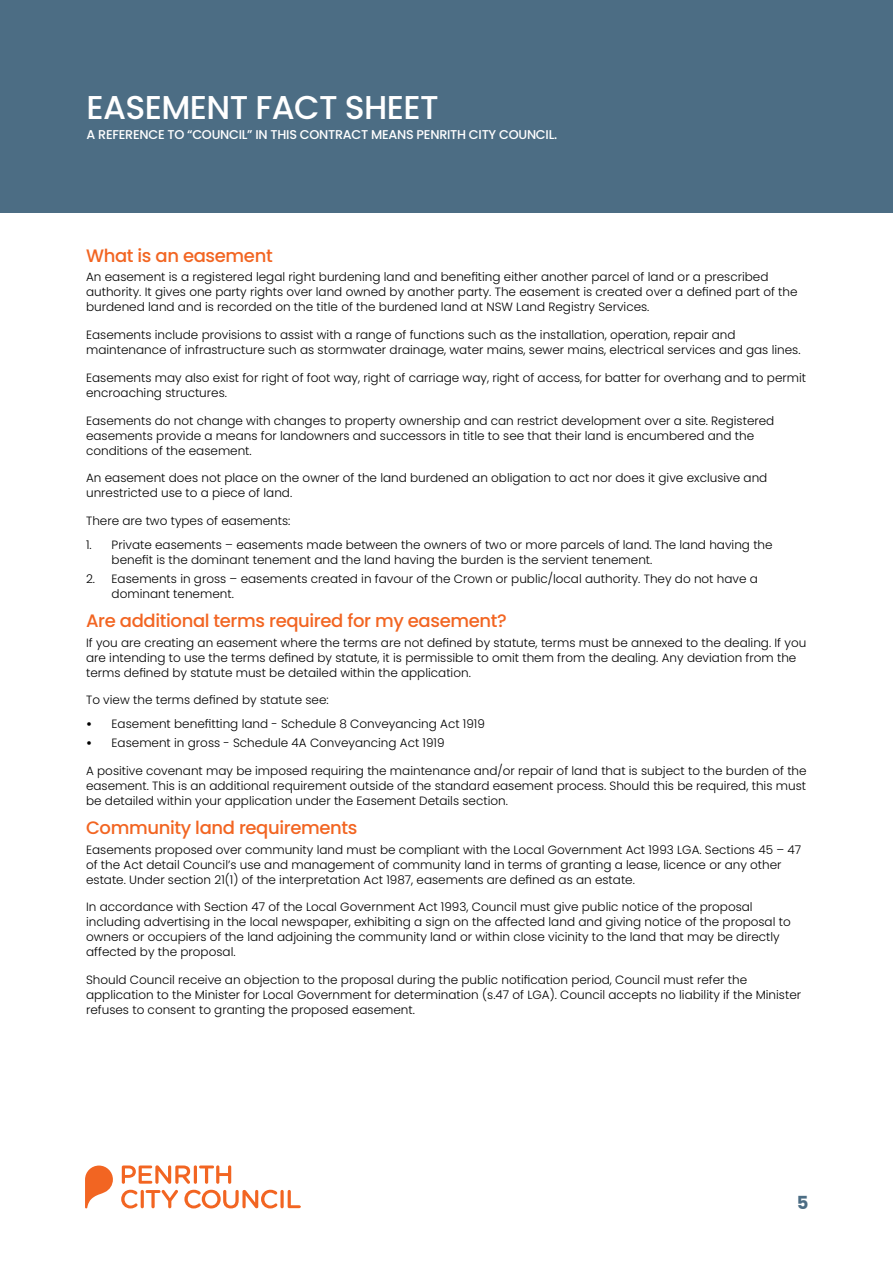
<style>
.page{position:relative;width:893px;height:1263px;background:#fff}
.page>*{position:absolute;margin:0;border:0;box-sizing:border-box;transform-origin:0 0}
.t1{font:500 33px "Poppins";letter-spacing:-.02em;color:#fff}
.Section_Sub_Heading{font:500 18px "Poppins";letter-spacing:-.02em;color:#f26522}
.t2{font:700 18px "Poppins";color:#4c6d84}
.t3{font:500 12.75px "Poppins";letter-spacing:-.02em;color:#fff}
.Section_Body_Text{font:300 12px/15px "Poppins";color:#000}
.s1{font-weight:700}
</style>
<div class="page">
<svg style="left:122px;top:1165px;width:109px;height:19px"></svg>
<svg style="left:121px;top:1190px;width:180px;height:18px"></svg>
<svg style="left:85px;top:1165px;width:28px;height:43px"></svg>
<div style="left:0;top:0;width:893px;height:213px;background:#4c6d84"></div>
<h1 class="t1" style="left:87px;top:88px;width:354px">EASEMENT FACT SHEET</h1>
<p class="t3" style="left:87px;top:127px;width:472px">A REFERENCE TO “COUNCIL” IN THIS CONTRACT MEANS PENRITH CITY COUNCIL.</p>
<p class="Section_Sub_Heading" style="left:86px;top:245px;width:188px">What is an easement</p>
<p class="Section_Body_Text" style="left:86px;top:270px;width:713px">An easement is a registered legal right burdening land and benefiting either another parcel of land or a prescribed authority. It gives one party rights over land owned by another party. The easement is created over a defined part of the burdened land and is recorded on the title of the burdened land at NSW Land Registry Services.</p>
<p class="Section_Body_Text" style="left:86px;top:327px;width:716px">Easements include provisions to assist with a range of functions such as the installation, operation, repair and maintenance of infrastructure such as stormwater drainage, water mains, sewer mains, electrical services and gas lines.</p>
<p class="Section_Body_Text" style="left:86px;top:370px;width:722px">Easements may also exist for right of foot way, right of carriage way, right of access, for batter for overhang and to permit encroaching structures.</p>
<p class="Section_Body_Text" style="left:86px;top:413px;width:690px">Easements do not change with changes to property ownership and can restrict development over a site. Registered easements provide a means for landowners and successors in title to see that their land is encumbered and the conditions of the easement.</p>
<p class="Section_Body_Text" style="left:86px;top:471px;width:683px">An easement does not place on the owner of the land burdened an obligation to act nor does it give exclusive and unrestricted use to a piece of land.</p>
<p class="Section_Body_Text" style="left:86px;top:513px;width:206px">There are two types of easements:</p>
<p class="Section_Body_Text" style="left:112px;top:537px;width:662px;text-indent:-26px">1. Private easements – easements made between the owners of two or more parcels of land. The land having the benefit is the dominant tenement and the land having the burden is the servient tenement.</p>
<p class="Section_Body_Text" style="left:112px;top:571px;width:648px;text-indent:-26px">2. Easements in gross – easements created in favour of the Crown or public/local authority. They do not have a dominant tenement.</p>
<p class="Section_Sub_Heading" style="left:86px;top:610px;width:422px">Are additional terms required for my easement?</p>
<p class="Section_Body_Text" style="left:86px;top:635px;width:722px">If you are creating an easement where the terms are not defined by statute, terms must be annexed to the dealing. If you are intending to use the terms defined by statute, it is permissible to omit them from the dealing. Any deviation from the terms defined by statute must be detailed within the application.</p>
<p class="Section_Body_Text" style="left:86px;top:693px;width:244px">To view the terms defined by statute see:</p>
<p class="Section_Body_Text" style="left:86px;top:716px;width:400px"><span class="s1">•</span> Easement benefitting land - Schedule 8 Conveyancing Act 1919</p>
<p class="Section_Body_Text" style="left:86px;top:735px;width:360px"><span class="s1">•</span> Easement in gross - Schedule 4A Conveyancing Act 1919</p>
<p class="Section_Body_Text" style="left:86px;top:763px;width:722px;text-align:justify">A positive covenant may be imposed requiring the maintenance and/or repair of land that is subject to the burden of the easement. This is an additional requirement outside of the standard easement process. Should this be required, this must be detailed within your application under the Easement Details section.</p>
<p class="Section_Sub_Heading" style="left:86px;top:817px;width:273px">Community land requirements</p>
<p class="Section_Body_Text" style="left:86px;top:842px;width:717px">Easements proposed over community land must be compliant with the Local Government Act 1993 LGA. Sections 45 – 47 of the Act detail Council’s use and management of community land in terms of granting a lease, licence or any other estate. Under section 21(1) of the interpretation Act 1987, easements are defined as an estate.</p>
<p class="Section_Body_Text" style="left:86px;top:900px;width:706px">In accordance with Section 47 of the Local Government Act 1993, Council must give public notice of the proposal including advertising in the local newspaper, exhibiting a sign on the affected land and giving notice of the proposal to owners or occupiers of the land adjoining the community land or within close vicinity to the land that may be directly affected by the proposal.</p>
<p class="Section_Body_Text" style="left:86px;top:972px;width:717px">Should Council receive an objection to the proposal during the public notification period, Council must refer the application to the Minister for Local Government for determination (s.47 of LGA). Council accepts no liability if the Minister refuses to consent to granting the proposed easement.</p>
<h2 class="t2" style="left:797px;top:1192px;width:13px">5</h2>
</div>
